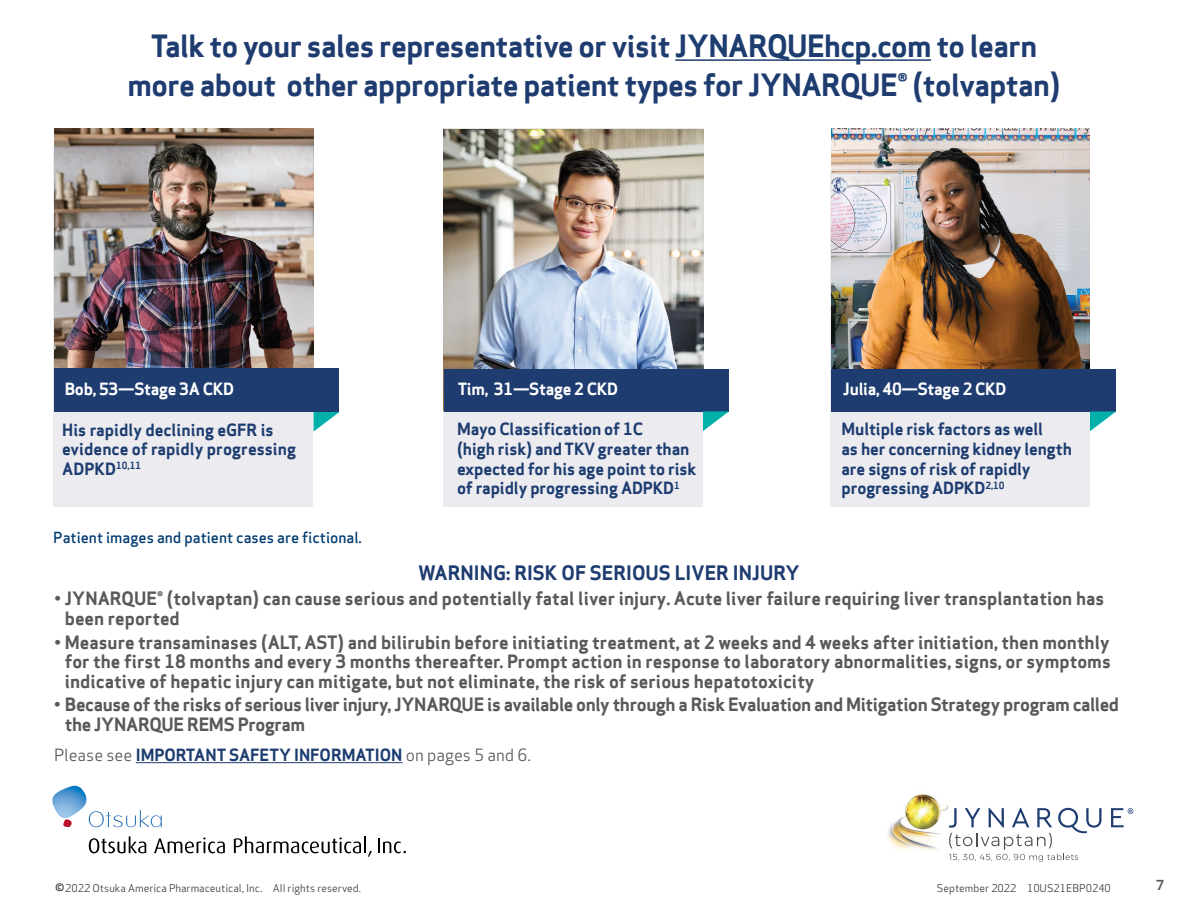
<style>
.page{position:relative;width:1188px;height:918px;background:#fff}
.page>*{position:absolute;margin:0;border:0;box-sizing:border-box;transform-origin:0 0}
.t1{font:700 30px/39px "Apex Sans";letter-spacing:-.02em;color:#1e3c70;text-align:center}
.t2{font:700 19.5px "Apex Sans";color:#1e3c70}
.t3{font:700 18px/19.5px "Apex Sans";color:#58595b}
.t4{font:700 18px/19.5px "Apex Sans";letter-spacing:-.02em;color:#58595b}
.t5{font:700 16.5px/19.5px "Apex Sans";letter-spacing:-.01em;color:#1d3d70}
.t6{font:700 16.5px "Apex Sans";letter-spacing:-.02em;color:#fff}
.t7{font:500 15px "Apex Sans";color:#003a70}
.t8{font:700 13.5px "Apex Sans";color:#58595b}
.t9{font:10.5px "Apex Sans";color:#373d42}
.s1{color:#1d3d70}
.s2{font-weight:400;color:#58595b}
.s3{font-size:15px}
</style>
<div class="page">
<img style="left:887px;top:794px;width:62px;height:57px">
<svg style="left:949px;top:808px;width:153px;height:54px"></svg>
<svg style="left:1111px;top:808px;width:22px;height:19px"></svg>
<hr style="left:675px;top:59px;width:256px;height:2px;background:#1d3d70">
<svg style="left:89px;top:836px;width:57px;height:17px"></svg>
<svg style="left:154px;top:837px;width:71px;height:16px"></svg>
<svg style="left:234px;top:836px;width:138px;height:21px"></svg>
<svg style="left:378px;top:839px;width:28px;height:14px"></svg>
<svg style="left:52px;top:786px;width:110px;height:41px"></svg>
<div style="left:53px;top:147px;width:260px;height:359px;background:#ecebf0"></div>
<img style="left:54px;top:129px;width:260px;height:240px">
<svg style="left:314px;top:412px;width:26px;height:20px"></svg>
<div style="left:54px;top:369px;width:285px;height:43px;background:#1e3c70"></div>
<div style="left:443px;top:168px;width:260px;height:338px;background:#ecebf0"></div>
<img style="left:444px;top:129px;width:259px;height:240px">
<div style="left:830px;top:172px;width:260px;height:334px;background:#ecebf0"></div>
<img style="left:831px;top:129px;width:259px;height:240px">
<hr style="left:136px;top:762px;width:267px;height:1px;background:#1d3d70">
<div style="left:444px;top:369px;width:285px;height:42px;background:#1e3c70"></div>
<svg style="left:703px;top:411px;width:26px;height:20px"></svg>
<div style="left:831px;top:369px;width:285px;height:42px;background:#1e3c70"></div>
<svg style="left:1090px;top:411px;width:26px;height:20px"></svg>
<h1 class="t1" style="left:128px;top:26px;width:934px">Talk to your sales representative or visit <span class="s1">JYNARQUEhcp.com</span> to learn more about other appropriate patient types for JYNARQUE® (tolvaptan)</h1>
<p class="t6" style="left:65px;top:378px;width:171px">Bob, 53—Stage 3A CKD</p>
<p class="t5" style="left:62px;top:420px;width:236px">His rapidly declining eGFR is evidence of rapidly progressing<br>ADPKD<sup>10,11</sup></p>
<p class="t5" style="left:457px;top:420px;width:241px">Mayo Classification of 1C<br>(high risk) and TKV greater than expected for his age point to risk of rapidly progressing ADPKD<sup>1</sup></p>
<p class="t5" style="left:842px;top:420px;width:232px">Multiple risk factors as well<br>as her concerning kidney length are signs of risk of rapidly progressing ADPKD<sup>2,10</sup></p>
<p class="t6" style="left:458px;top:378px;width:162px">Tim, 31—Stage 2 CKD</p>
<p class="t6" style="left:843px;top:378px;width:165px">Julia, 40—Stage 2 CKD</p>
<p class="t7" style="left:53px;top:525px;width:310px">Patient images and patient cases are fictional.</p>
<p class="t2" style="left:418px;top:560px;width:383px">WARNING: RISK OF SERIOUS LIVER INJURY</p>
<p class="t3" style="left:65px;top:589px;width:1041px;text-indent:-11px">• JYNARQUE® (tolvaptan) can cause serious and potentially fatal liver injury. Acute liver failure requiring liver transplantation has been reported</p>
<p class="t3" style="left:65px;top:632px;width:1048px;text-align:justify;text-indent:-11px">• Measure transaminases (ALT, AST) and bilirubin before initiating treatment, at 2 weeks and 4 weeks after initiation, then monthly for the first 18 months and every 3 months thereafter. Prompt action in response to laboratory abnormalities, signs, or symptoms indicative of hepatic injury can mitigate, but not eliminate, the risk of serious hepatotoxicity</p>
<p class="t4" style="left:65px;top:695px;width:1056px;text-indent:-11px">• Because of the risks of serious liver injury, JYNARQUE is available only through a Risk Evaluation and Mitigation Strategy program called the JYNARQUE REMS Program</p>
<p class="t5" style="left:54px;top:745px;width:479px"><span class="s2">Please see</span> IMPORTANT SAFETY INFORMATION <span class="s2">on pages 5 and 6.</span></p>
<p class="t9" style="left:55px;top:879px;width:308px"><span class="s3">©</span>2022 Otsuka America Pharmaceutical, Inc. All rights reserved.</p>
<p class="t9" style="left:937px;top:879px;width:176px">September 2022 10US21EBP0240</p>
<p class="t8" style="left:1156px;top:876px;width:10px">7</p>
</div>
